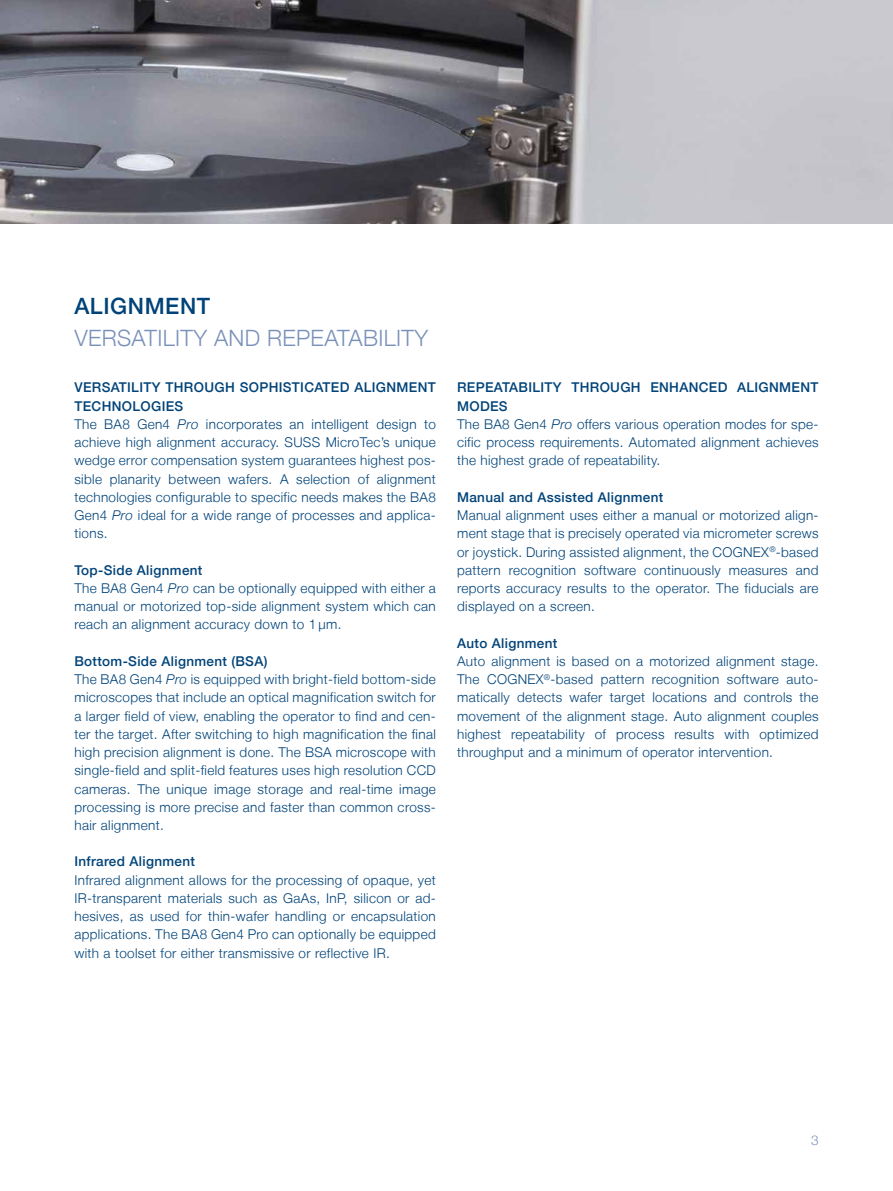
<style>
.page{position:relative;width:893px;height:1191px;background:#fff}
.page>*{position:absolute;margin:0;border:0;box-sizing:border-box;transform-origin:0 0}
.t1{font:300 22.5px "Helvetica Neue LT";letter-spacing:.015em;color:#7991b9}
.t2{font:500 22.5px "Helvetica Neue LT";letter-spacing:.025em;color:#004379}
.t3{font:300 13.5px/18.3px "Helvetica Neue LT";letter-spacing:.025em;color:#004379}
.t4{font:500 13.5px "Helvetica Neue LT";letter-spacing:.025em;color:#004379}
.t5{font:300 13.5px "Helvetica Neue LT";color:#7991b9}
.s1{font-weight:500}
.s2{font-style:italic}
</style>
<div class="page">
<img style="left:0;top:0;width:893px;height:223px">
<h1 class="t2" style="left:74px;top:292px;width:137px">ALIGNMENT</h1>
<h1 class="t1" style="left:74px;top:324px;width:355px">VERSATILITY AND REPEATABILITY</h1>
<p class="t3" style="left:74px;top:378px;width:363px"><span class="s1">VERSATILITY THROUGH SOPHISTICATED ALIGNMENT TECHNOLOGIES<br></span>The BA8 Gen4 <span class="s2">Pro</span> incorporates an intelligent design to achieve high alignment accuracy. SUSS MicroTec’s unique wedge error compensation system guarantees highest pos&shy;sible planarity between wafers. A selection of alignment technologies configurable to specific needs makes the BA8<br>Gen4 <span class="s2">Pro</span> ideal for a wide range of processes and applica&shy;tions.</p>
<p class="t3" style="left:74px;top:560px;width:363px"><span class="s1">Top-Side Alignment<br></span>The BA8 Gen4 <span class="s2">Pro</span> can be optionally equipped with either a manual or motorized top-side alignment system which can reach an alignment accuracy down to 1 μm.</p>
<p class="t3" style="left:74px;top:651px;width:363px"><span class="s1">Bottom-Side Alignment (BSA)<br></span>The BA8 Gen4 <span class="s2">Pro</span> is equipped with bright-field bottom-side microscopes that include an optical magnification switch for a larger field of view, enabling the operator to find and cen&shy;ter the target. After switching to high magnification the final high precision alignment is done. The BSA microscope with single-field and split-field features uses high resolution CCD cameras. The unique image storage and real-time image processing is more precise and faster than common cross&shy;hair alignment.</p>
<p class="t4" style="left:74px;top:853px;width:122px">Infrared Alignment</p>
<p class="t3" style="left:74px;top:870px;width:363px;text-align:justify">Infrared alignment allows for the processing of opaque, yet IR-transparent materials such as GaAs, InP, silicon or ad&shy;hesives, as used for thin-wafer handling or encapsulation applications. The BA8 Gen4 Pro can optionally be equipped with a toolset for either transmissive or reflective IR.</p>
<p class="t3" style="left:457px;top:378px;width:363px"><span class="s1">REPEATABILITY THROUGH ENHANCED ALIGNMENT MODES<br></span>The BA8 Gen4 <span class="s2">Pro</span> offers various operation modes for spe&shy;cific process requirements. Automated alignment achieves the highest grade of repeatability.</p>
<p class="t4" style="left:457px;top:489px;width:208px">Manual and Assisted Alignment</p>
<p class="t3" style="left:457px;top:506px;width:363px;text-align:justify">Manual alignment uses either a manual or motorized align&shy;ment stage that is precisely operated via micrometer screws or joystick. During assisted alignment, the COGNEX<sup>®</sup>-based pattern recognition software continuously measures and reports accuracy results to the operator. The fiducials are displayed on a screen.</p>
<p class="t4" style="left:457px;top:635px;width:102px">Auto Alignment</p>
<p class="t3" style="left:457px;top:651px;width:363px;text-align:justify">Auto alignment is based on a motorized alignment stage.<br>The COGNEX<sup>®</sup>-based pattern recognition software auto&shy;matically detects wafer target locations and controls the movement of the alignment stage. Auto alignment couples highest repeatability of process results with optimized throughput and a minimum of operator intervention.</p>
<p class="t5" style="left:811px;top:1131px;width:9px">3</p>
</div>
